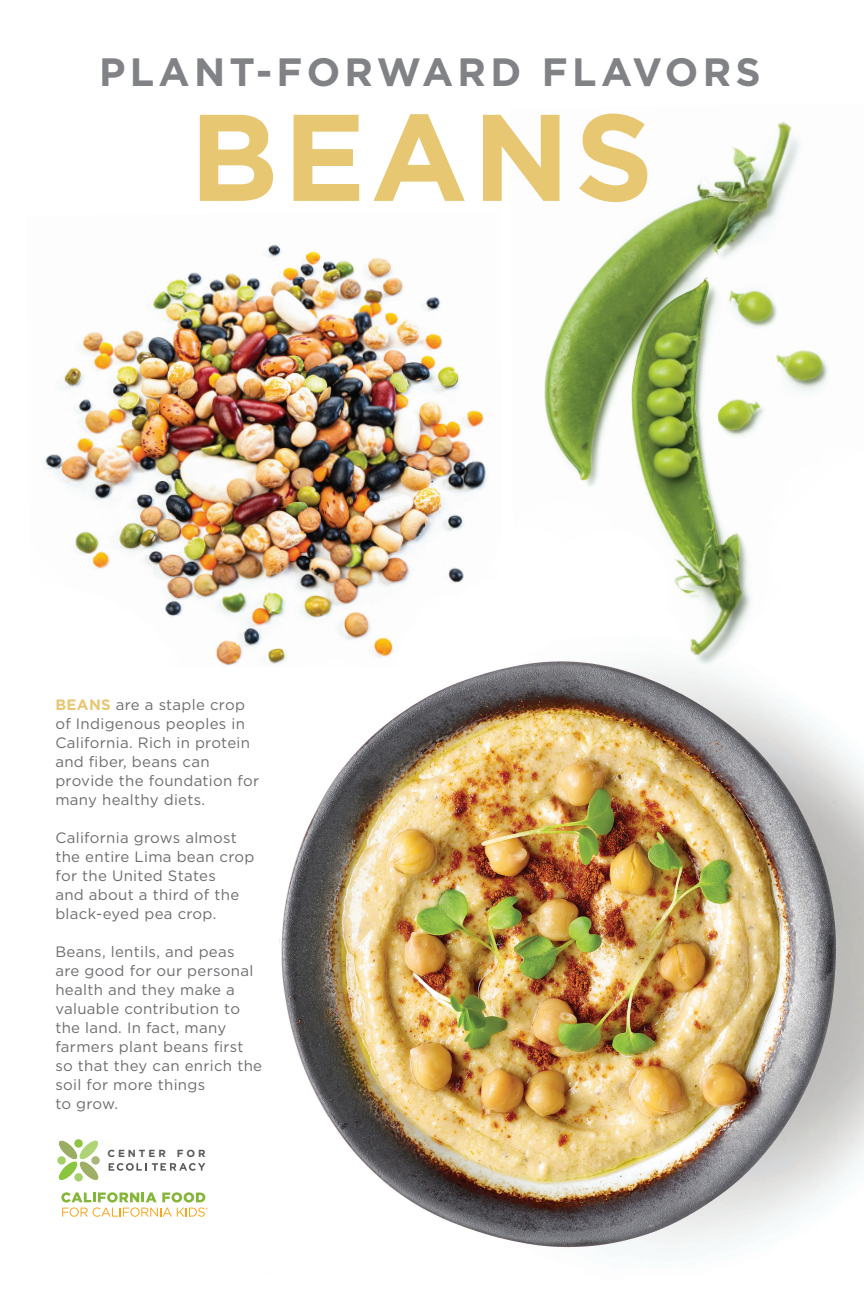
<style>
.page{position:relative;width:864px;height:1296px;background:#fff}
.page>*{position:absolute;margin:0;border:0;box-sizing:border-box;transform-origin:0 0}
.t1{font:700 123px "Gotham";letter-spacing:.04em;color:#e8c773}
.t2{font:700 39.5px "Gotham";letter-spacing:.11em;color:#808285}
.t3{font:15px/19px "Gotham";letter-spacing:.02em;color:#6c6d70}
.t4{font:700 10.3px "Gotham";letter-spacing:.285em;color:#57585a}
.s1{font-weight:700;color:#e8c773}
</style>
<div class="page">
<img style="left:279px;top:667px;width:585px;height:581px">
<img style="left:45px;top:244px;width:458px;height:457px">
<img style="left:510px;top:122px;width:354px;height:554px">
<svg style="left:109px;top:1163px;width:96px;height:8px"></svg>
<svg style="left:58px;top:1140px;width:41px;height:40px"></svg>
<div style="left:57px;top:1156px;width:9px;height:9px;background:#a4d064;border-radius:50%"></div>
<div style="left:91px;top:1156px;width:9px;height:9px;background:#a7b679;border-radius:50%"></div>
<div style="left:74px;top:1139px;width:9px;height:9px;background:#8bc63e;border-radius:50%"></div>
<div style="left:74px;top:1173px;width:9px;height:9px;background:#a7d16b;border-radius:50%"></div>
<svg style="left:61px;top:1192px;width:147px;height:25px"></svg>
<h2 class="t2" style="left:99px;top:46px;width:663px">PLANT-FORWARD FLAVORS</h2>
<h1 class="t1" style="left:190px;top:76px;width:465px">BEANS</h1>
<p class="t3" style="left:55px;top:695px;width:205px"><span class="s1">BEANS</span> are a staple crop of Indigenous peoples in<br>California. Rich in protein and fiber, beans can provide the foundation for many healthy diets.</p>
<p class="t3" style="left:55px;top:828px;width:200px">California grows almost the entire Lima bean crop for the United States<br>and about a third of the black-eyed pea crop.</p>
<p class="t3" style="left:55px;top:942px;width:208px">Beans, lentils, and peas are good for our personal health and they make a valuable contribution to the land. In fact, many farmers plant beans first so that they can enrich the soil for more things<br>to grow.</p>
<p class="t4" style="left:108px;top:1148px;width:100px">CENTER FOR</p>
</div>
